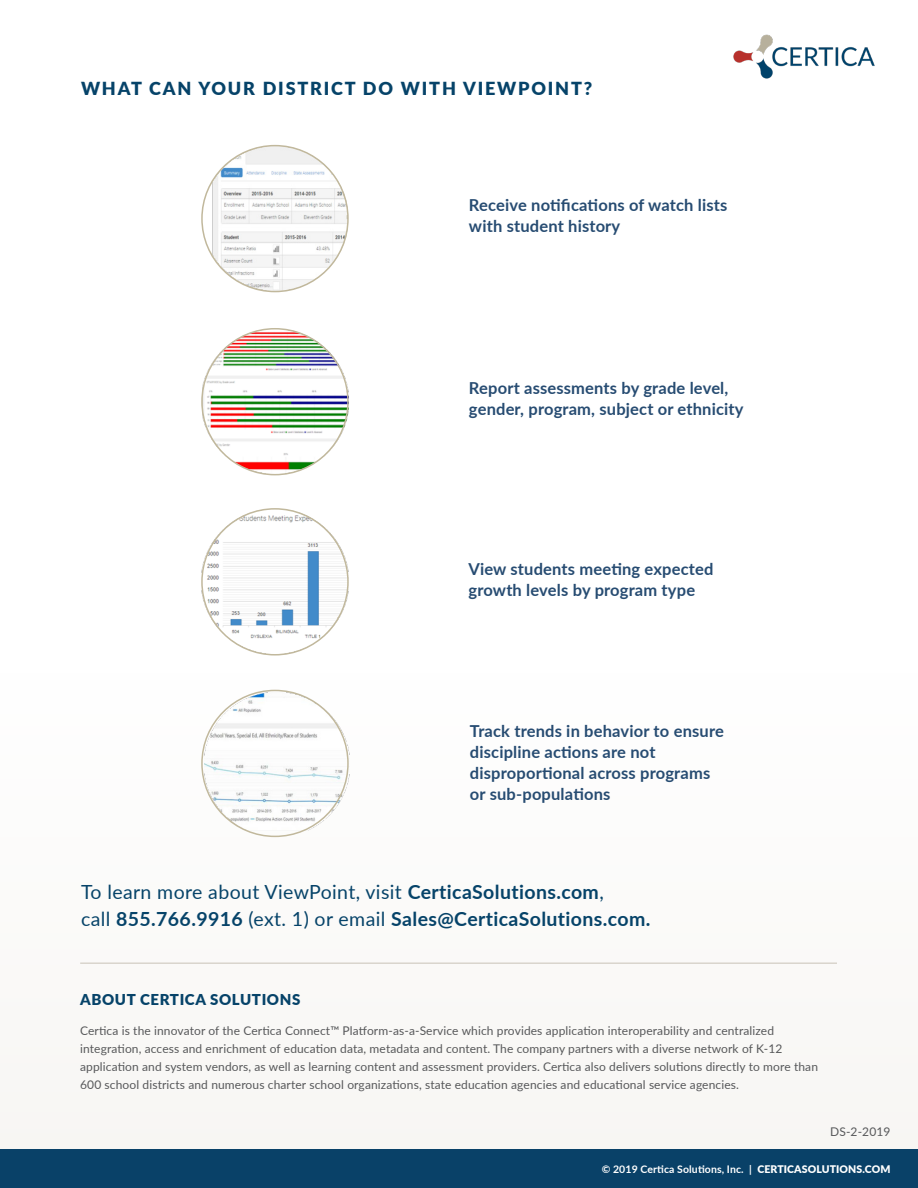
<style>
.page{position:relative;width:918px;height:1188px;background:#fff}
.page>*{position:absolute;margin:0;border:0;box-sizing:border-box;transform-origin:0 0}
.t1{font:700 19.5px "Lato";letter-spacing:.02em;color:#064369}
.t2{font:19.5px "Lato";letter-spacing:.02em;color:#064369}
.t3{font:900 18px "Lato";letter-spacing:.1em;color:#064369}
.t4{font:700 16.5px/21px "Lato";letter-spacing:.01em;color:#274c72}
.t5{font:900 15px "Lato";letter-spacing:.04em;color:#064369}
.t6{font:12px/18px "Lato";letter-spacing:.01em;color:#57585a}
.t7{font:700 10.5px "Lato";letter-spacing:.01em;color:#fff}
.s1{font-weight:700}
.s2{font-weight:400}
.s3{font-weight:900}
</style>
<div class="page">
<div style="left:0;top:595px;width:918px;height:593px;background:#fbfbf9"></div>
<hr style="left:80px;top:962px;width:757px;height:2px;background:#b6b09f">
<img style="left:733px;top:34px;width:142px;height:45px">
<div style="left:0;top:1150px;width:918px;height:38px;background:#094168"></div>
<img style="left:203px;top:146px;width:144px;height:144px">
<img style="left:202px;top:329px;width:147px;height:145px">
<img style="left:202px;top:509px;width:147px;height:144px">
<img style="left:204px;top:693px;width:146px;height:143px">
<p class="t3" style="left:81px;top:75px;width:513px">WHAT CAN YOUR DISTRICT DO WITH VIEWPOINT?</p>
<p class="t4" style="left:469px;top:193px;width:260px">Receive notifications of watch lists with student history</p>
<p class="t4" style="left:469px;top:376px;width:276px">Report assessments by grade level, gender, program, subject or ethnicity</p>
<p class="t4" style="left:468px;top:558px;width:246px">View students meeting expected growth levels by program type</p>
<p class="t4" style="left:470px;top:720px;width:255px">Track trends in behavior to ensure discipline actions are not disproportional across programs or sub-populations</p>
<p class="t2" style="left:81px;top:878px;width:524px">To learn more about ViewPoint, visit <span class="s1">CerticaSolutions.com</span>,</p>
<p class="t1" style="left:81px;top:905px;width:571px"><span class="s2">call</span> 855.766.9916 <span class="s2">(ext. 1) or email</span> Sales@CerticaSolutions.com.</p>
<p class="t5" style="left:80px;top:988px;width:222px">ABOUT CERTICA SOLUTIONS</p>
<p class="t6" style="left:80px;top:1021px;width:739px">Certica is the innovator of the Certica Connect™ Platform-as-a-Service which provides application interoperability and centralized integration, access and enrichment of education data, metadata and content. The company partners with a diverse network of K-12 application and system vendors, as well as learning content and assessment providers. Certica also delivers solutions directly to more than 600 school districts and numerous charter school organizations, state education agencies and educational service agencies.</p>
<p class="t6" style="left:830px;top:1122px;width:62px">DS-2-2019</p>
<p class="t7" style="left:602px;top:1162px;width:290px">© 2019 Certica Solutions, Inc. | <span class="s3">CERTICASOLUTIONS.COM</span></p>
</div>
